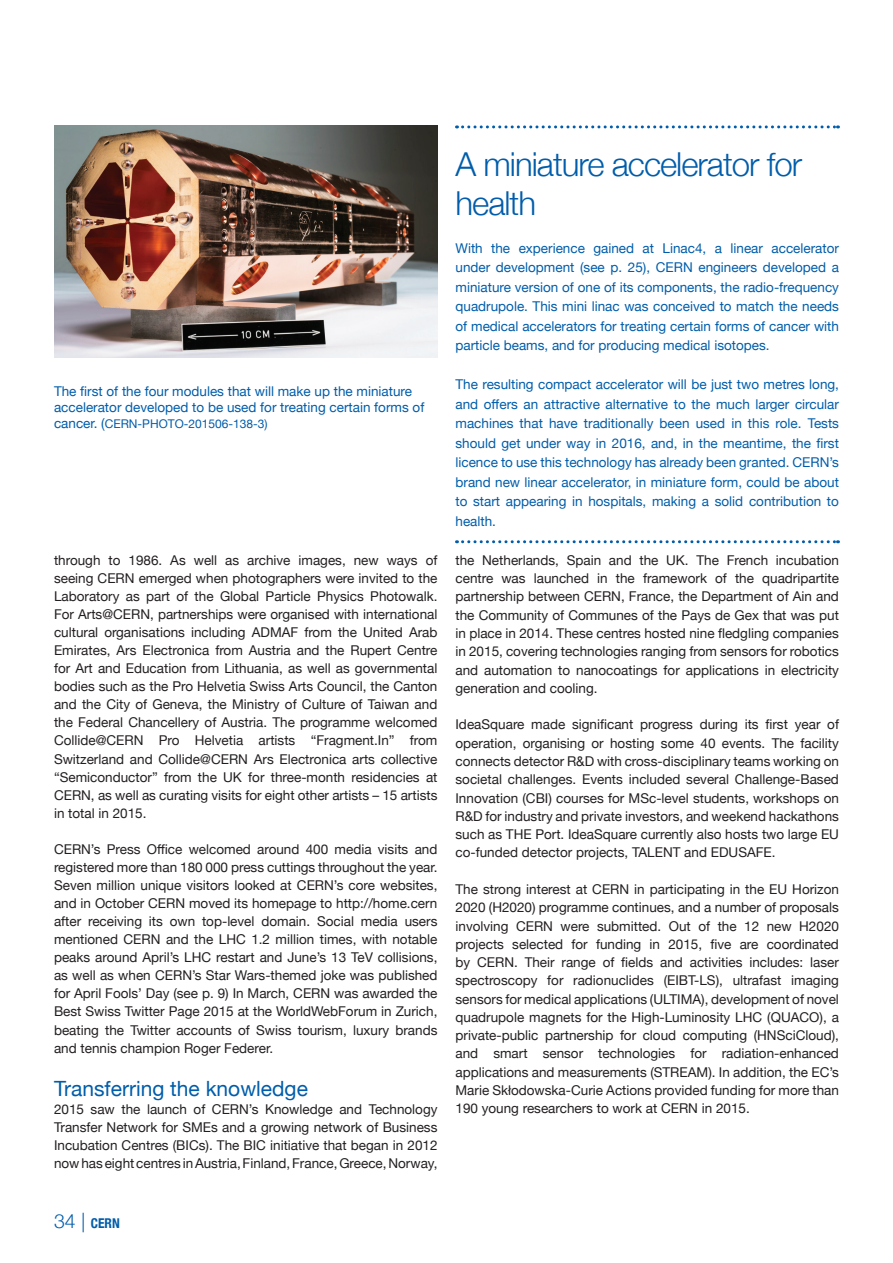
<style>
.page{position:relative;width:893px;height:1263px;background:#fff}
.page>*{position:absolute;margin:0;border:0;box-sizing:border-box;transform-origin:0 0}
.t1{font:300 33px/39.6px "Helvetica Neue";letter-spacing:-.03em;color:#015dab}
.t2{font:21px "Helvetica Neue";color:#015dab}
.t3{font:13.5px/18px "Helvetica Neue";color:#231f20;text-align:justify}
.t4{font:13.5px/19.5px "Helvetica Neue";color:#015dab;text-align:justify}
.t5{font:700 condensed 13.5px "Helvetica Neue";color:#015dab}
.t6{font:12px "Helvetica Neue";color:#015dab}
.s1{font-size:13.5px}
.s2{font-weight:300;font-stretch:normal;font-size:19.5px}
</style>
<div class="page">
<img style="left:54px;top:126px;width:384px;height:232px">
<svg style="left:463px;top:125px;width:375px;height:3px"></svg>
<svg style="left:463px;top:540px;width:375px;height:3px"></svg>
<p class="t4" style="left:54px;top:384px;width:372px;line-height:16.2px">The first of the four modules that will make up the miniature accelerator developed to be used for treating certain forms of</p>
<p class="t6" style="left:54px;top:415px;width:215px"><span class="s1">cancer. (</span>CERN-PHOTO-201506-138-3)</p>
<p class="t3" style="left:54px;top:552px;width:385px">through to 1986. As well as archive images, new ways of seeing CERN emerged when photographers were invited to the Laboratory as part of the Global Particle Physics Photowalk.<br>For Arts@CERN, partnerships were organised with international cultural organisations including ADMAF from the United Arab Emirates, Ars Electronica from Austria and the Rupert Centre for Art and Education from Lithuania, as well as governmental bodies such as the Pro Helvetia Swiss Arts Council, the Canton and the City of Geneva, the Ministry of Culture of Taiwan and the Federal Chancellery of Austria. The programme welcomed Collide@CERN Pro Helvetia artists “Fragment.In” from Switzerland and Collide@CERN Ars Electronica arts collective “Semiconductor” from the UK for three-month residencies at CERN, as well as curating visits for eight other artists – 15 artists in total in 2015.</p>
<p class="t3" style="left:54px;top:841px;width:385px">CERN’s Press Office welcomed around 400 media visits and registered more than 180 000 press cuttings throughout the year.<br>Seven million unique visitors looked at CERN’s core websites, and in October CERN moved its homepage to http://home.cern after receiving its own top-level domain. Social media users mentioned CERN and the LHC 1.2 million times, with notable peaks around April’s LHC restart and June’s 13 TeV collisions, as well as when CERN’s Star Wars-themed joke was published for April Fools’ Day (see p. 9) In March, CERN was awarded the Best Swiss Twitter Page 2015 at the WorldWebForum in Zurich, beating the Twitter accounts of Swiss tourism, luxury brands and tennis champion Roger Federer.</p>
<p class="t2" style="left:54px;top:1073px;width:255px">Transferring the knowledge</p>
<p class="t3" style="left:54px;top:1101px;width:385px">2015 saw the launch of CERN’s Knowledge and Technology Transfer Network for SMEs and a growing network of Business Incubation Centres (BICs). The BIC initiative that began in 2012 now has eight centres in Austria, Finland, France, Greece, Norway,</p>
<p class="t5" style="left:54px;top:1212px;width:67px"><span class="s2">34 |</span> CERN</p>
<p class="t1" style="left:455px;top:142px;width:348px">A miniature accelerator for health</p>
<p class="t4" style="left:455px;top:239px;width:385px">With the experience gained at Linac4, a linear accelerator under development (see p. 25), CERN engineers developed a miniature version of one of its components, the radio-frequency quadrupole. This mini linac was conceived to match the needs of medical accelerators for treating certain forms of cancer with particle beams, and for producing medical isotopes.</p>
<p class="t4" style="left:455px;top:376px;width:385px">The resulting compact accelerator will be just two metres long, and offers an attractive alternative to the much larger circular machines that have traditionally been used in this role. Tests should get under way in 2016, and, in the meantime, the first licence to use this technology has already been granted. CERN’s brand new linear accelerator, in miniature form, could be about to start appearing in hospitals, making a solid contribution to health.</p>
<p class="t3" style="left:455px;top:552px;width:385px">the Netherlands, Spain and the UK. The French incubation centre was launched in the framework of the quadripartite partnership between CERN, France, the Department of Ain and the Community of Communes of the Pays de Gex that was put in place in 2014. These centres hosted nine fledgling companies in 2015, covering technologies ranging from sensors for robotics and automation to nanocoatings for applications in electricity generation and cooling.</p>
<p class="t3" style="left:455px;top:716px;width:385px">IdeaSquare made significant progress during its first year of operation, organising or hosting some 40 events. The facility connects detector R&amp;D with cross-disciplinary teams working on societal challenges. Events included several Challenge-Based Innovation (CBI) courses for MSc-level students, workshops on R&amp;D for industry and private investors, and weekend hackathons such as THE Port. IdeaSquare currently also hosts two large EU co-funded detector projects, TALENT and EDUSAFE.</p>
<p class="t3" style="left:455px;top:881px;width:385px">The strong interest at CERN in participating in the EU Horizon 2020 (H2020) programme continues, and a number of proposals involving CERN were submitted. Out of the 12 new H2020 projects selected for funding in 2015, five are coordinated by CERN. Their range of fields and activities includes: laser spectroscopy for radionuclides (EIBT-LS), ultrafast imaging sensors for medical applications (ULTIMA), development of novel quadrupole magnets for the High-Luminosity LHC (QUACO), a private-public partnership for cloud computing (HNSciCloud), and smart sensor technologies for radiation-enhanced applications and measurements (STREAM). In addition, the EC’s Marie Skłodowska-Curie Actions provided funding for more than 190 young researchers to work at CERN in 2015.</p>
</div>
